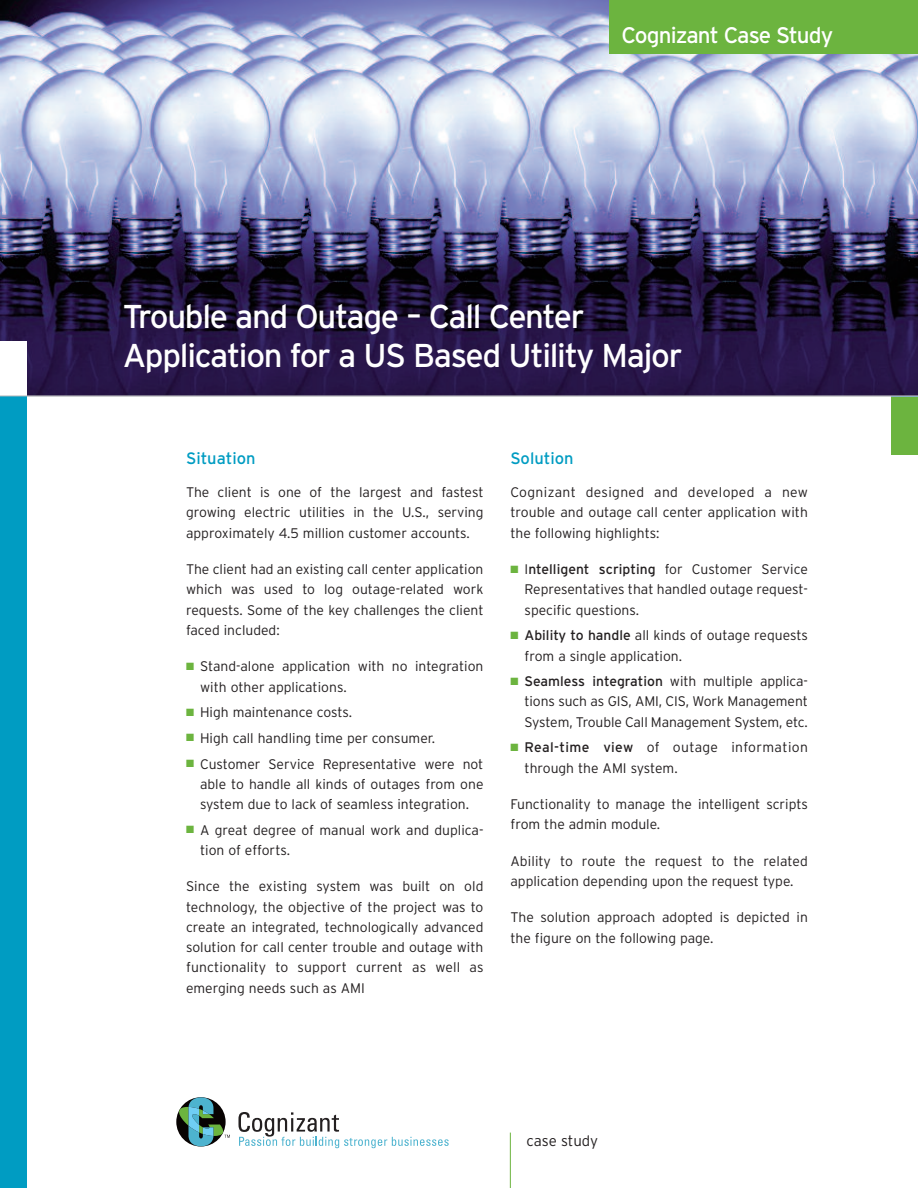
<style>
.page{position:relative;width:918px;height:1188px;background:#fff}
.page>*{position:absolute;margin:0;border:0;box-sizing:border-box;transform-origin:0 0}
.t1{font:33px/39.6px "Interstate";letter-spacing:-.04em;color:#fff}
.t2{font:22.5px "Interstate";letter-spacing:-.04em;color:#fff}
.t3{font:16.5px "Interstate";color:#009cc2}
.t4{font:300 15px "Interstate";letter-spacing:-.01em;color:#231f20}
.t5{font:300 13.8px/20.2px "Interstate";color:#231f20;text-align:justify}
.s1{color:#6cb43f}
.s2{font-weight:400}
</style>
<div class="page">
<div style="left:891px;top:396px;width:27px;height:59px;background:#6cb43f"></div>
<img style="left:1px;top:0;width:917px;height:396px">
<div style="left:0;top:341px;width:27px;height:59px;background:#fff"></div>
<div style="left:609px;top:0;width:309px;height:54px;background:#6cb43f"></div>
<hr style="left:510px;top:1133px;width:1px;height:55px;background:#6cb43f">
<div style="left:0;top:396px;width:27px;height:792px;background:#009cc2"></div>
<svg style="left:238px;top:1112px;width:211px;height:36px"></svg>
<svg style="left:176px;top:1097px;width:54px;height:49px"></svg>
<hr style="left:0;top:396px;width:918px;height:1px;background:#bcbdc0">
<h2 class="t2" style="left:622px;top:22px;width:213px">Cognizant Case Study</h2>
<h1 class="t1" style="left:123px;top:296px;width:561px">Trouble and Outage – Call Center<br>Application for a US Based Utility Major</h1>
<p class="t3" style="left:186px;top:449px;width:71px">Situation</p>
<p class="t5" style="left:186px;top:482px;width:299px">The client is one of the largest and fastest growing electric utilities in the U.S., serving approximately 4.5 million customer accounts.</p>
<p class="t5" style="left:186px;top:559px;width:299px">The client had an existing call center application which was used to log outage-related work requests. Some of the key challenges the client faced included:</p>
<p class="t5" style="left:200px;top:656px;width:285px;text-indent:-14px"><span class="s1">■</span> Stand-alone application with no integration with other applications.</p>
<p class="t5" style="left:186px;top:702px;width:168px"><span class="s1">■</span> High maintenance costs.</p>
<p class="t5" style="left:186px;top:728px;width:251px"><span class="s1">■</span> High call handling time per consumer.</p>
<p class="t5" style="left:200px;top:754px;width:285px;text-indent:-14px"><span class="s1">■</span> Customer Service Representative were not able to handle all kinds of outages from one system due to lack of seamless integration.</p>
<p class="t5" style="left:200px;top:820px;width:285px;text-indent:-14px"><span class="s1">■</span> A great degree of manual work and duplica&shy;tion of efforts.</p>
<p class="t5" style="left:186px;top:876px;width:299px">Since the existing system was built on old technology, the objective of the project was to create an integrated, technologically advanced solution for call center trouble and outage with functionality to support current as well as emerging needs such as AMI</p>
<p class="t3" style="left:510px;top:449px;width:65px">Solution</p>
<p class="t5" style="left:510px;top:482px;width:299px">Cognizant designed and developed a new trouble and outage call center application with the following highlights:</p>
<p class="t5" style="left:525px;top:559px;width:285px;text-indent:-14px"><span class="s1">■</span> I<span class="s2">ntelligent scripting</span> for Customer Service Representatives that handled outage request&shy;specific questions.</p>
<p class="t5" style="left:525px;top:625px;width:285px;text-indent:-14px"><span class="s1">■</span> <span class="s2">Ability to handle</span> all kinds of outage requests from a single application.</p>
<p class="t5" style="left:525px;top:671px;width:285px;text-indent:-14px"><span class="s1">■</span> <span class="s2">Seamless integration</span> with multiple applica&shy;tions such as GIS, AMI, CIS, Work Management System, Trouble Call Management System, etc.</p>
<p class="t5" style="left:525px;top:737px;width:285px;text-indent:-14px"><span class="s1">■</span> <span class="s2">Real-time view</span> of outage information through the AMI system.</p>
<p class="t5" style="left:510px;top:794px;width:299px">Functionality to manage the intelligent scripts from the admin module.</p>
<p class="t5" style="left:510px;top:851px;width:299px">Ability to route the request to the related application depending upon the request type.</p>
<p class="t5" style="left:510px;top:908px;width:299px">The solution approach adopted is depicted in the figure on the following page.</p>
<p class="t4" style="left:527px;top:1132px;width:73px">case study</p>
</div>
